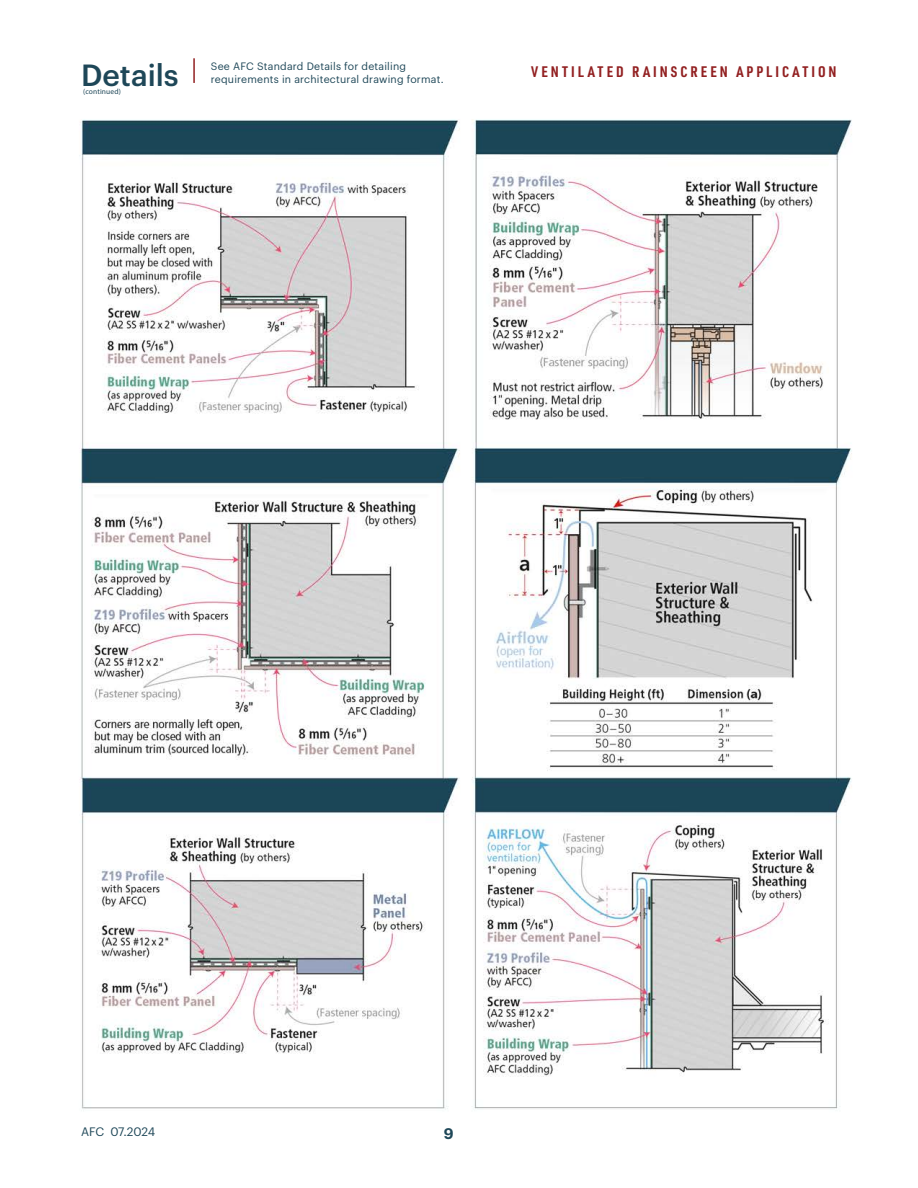
<style>
.page{position:relative;width:918px;height:1188px;background:#fff}
.page>*{position:absolute;margin:0;border:0;box-sizing:border-box;transform-origin:0 0}
.t1{font:500 30px "Graphik";color:#1e4758}
.t2{font:700 15px "URWDIN Cond";letter-spacing:.2em;color:#922021}
.t3{font:600 15px "Graphik";color:#1e4758}
.t4{font:12px "Graphik";letter-spacing:-.005em;color:#1e4758}
.text_-_line_item_w_bullets{font:10.5px/12.6px "Graphik";letter-spacing:.02em;color:#1e4758}
.text_-_line_item_w_bullets-2{font:7.5px "Myriad Pro";letter-spacing:.02em;color:#1e4758}
</style>
<div class="page">
<hr style="left:193px;top:58px;width:2px;height:25px;background:#922021">
<img style="left:79px;top:119px;width:773px;height:991px">
<p class="text_-_line_item_w_bullets" style="left:211px;top:59px;width:234px">See AFC Standard Details for detailing requirements in architectural drawing format.</p>
<p class="t1" style="left:81px;top:52px;width:99px">Details</p>
<p class="t2" style="left:531px;top:62px;width:307px">VENTILATED RAINSCREEN APPLICATION</p>
<p class="text_-_line_item_w_bullets-2" style="left:83px;top:87px;width:39px">(continued)</p>
<p class="t4" style="left:81px;top:1123px;width:76px">AFC 07.2024</p>
<p class="t3" style="left:444px;top:1122px;width:11px">9</p>
</div>
